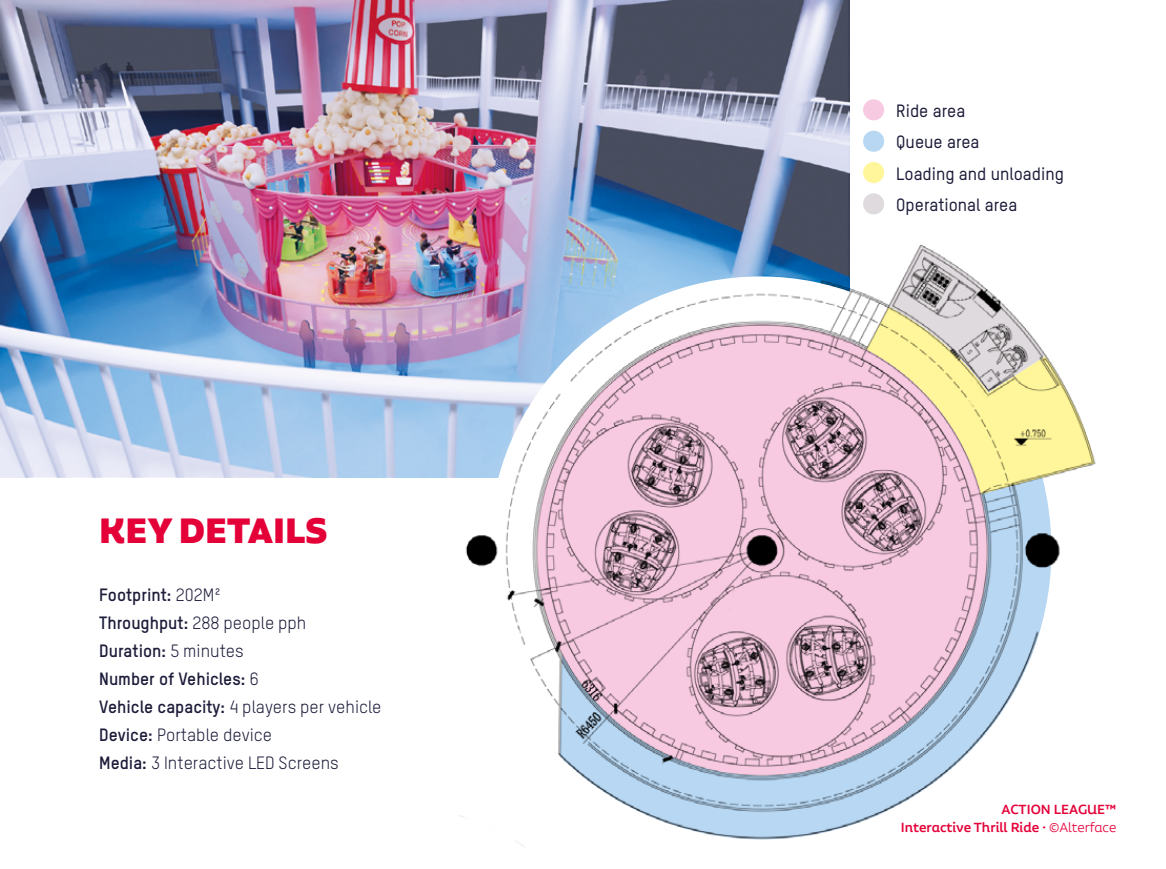
<style>
.page{position:relative;width:1166px;height:869px;background:#fff}
.page>*{position:absolute;margin:0;border:0;box-sizing:border-box;transform-origin:0 0}
.t1{font:900 42px "Aalto Sans Essential Alt";color:#e40138}
.t2{font:17.5px/28px "T Star Pro";color:#1c1c3a}
.t3{font:500 17.5px/31.5px "T Star Pro";color:#1c1c3a}
.t4{font:500 15.75px/17.5px "Aalto Sans Essential Alt";color:#e40138;text-align:right}
.s1{font-weight:700}
.s2{font-weight:300}
</style>
<div class="page">
<img style="left:0;top:0;width:849px;height:477px">
<img style="left:448px;top:226px;width:648px;height:621px">
<div style="left:863px;top:99px;width:21px;height:21px;background:#f7cae1;border-radius:50%"></div>
<div style="left:863px;top:131px;width:21px;height:21px;background:#b7d7f3;border-radius:50%"></div>
<div style="left:863px;top:162px;width:21px;height:21px;background:#fff69b;border-radius:50%"></div>
<div style="left:863px;top:193px;width:21px;height:21px;background:#dfdadd;border-radius:50%"></div>
<h1 class="t1" style="left:99px;top:506px;width:230px">KEY DETAILS</h1>
<p class="t2" style="left:99px;top:580px;width:284px"><span class="s1">Footprint:</span> 202M²<br><span class="s1">Throughput:</span> 288 people pph<br><span class="s1">Duration:</span> 5 minutes<br><span class="s1">Number of Vehicles:</span> 6<br><span class="s1">Vehicle capacity:</span> 4 players per vehicle<br><span class="s1">Device:</span> Portable device<br><span class="s1">Media:</span> 3 Interactive LED Screens</p>
<p class="t3" style="left:896px;top:94px;width:169px">Ride area<br>Queue area<br>Loading and unloading<br>Operational area</p>
<p class="t4" style="left:901px;top:800px;width:217px">ACTION LEAGUE™<br>Interactive Thrill Ride · <span class="s2">©Alterface</span></p>
</div>
